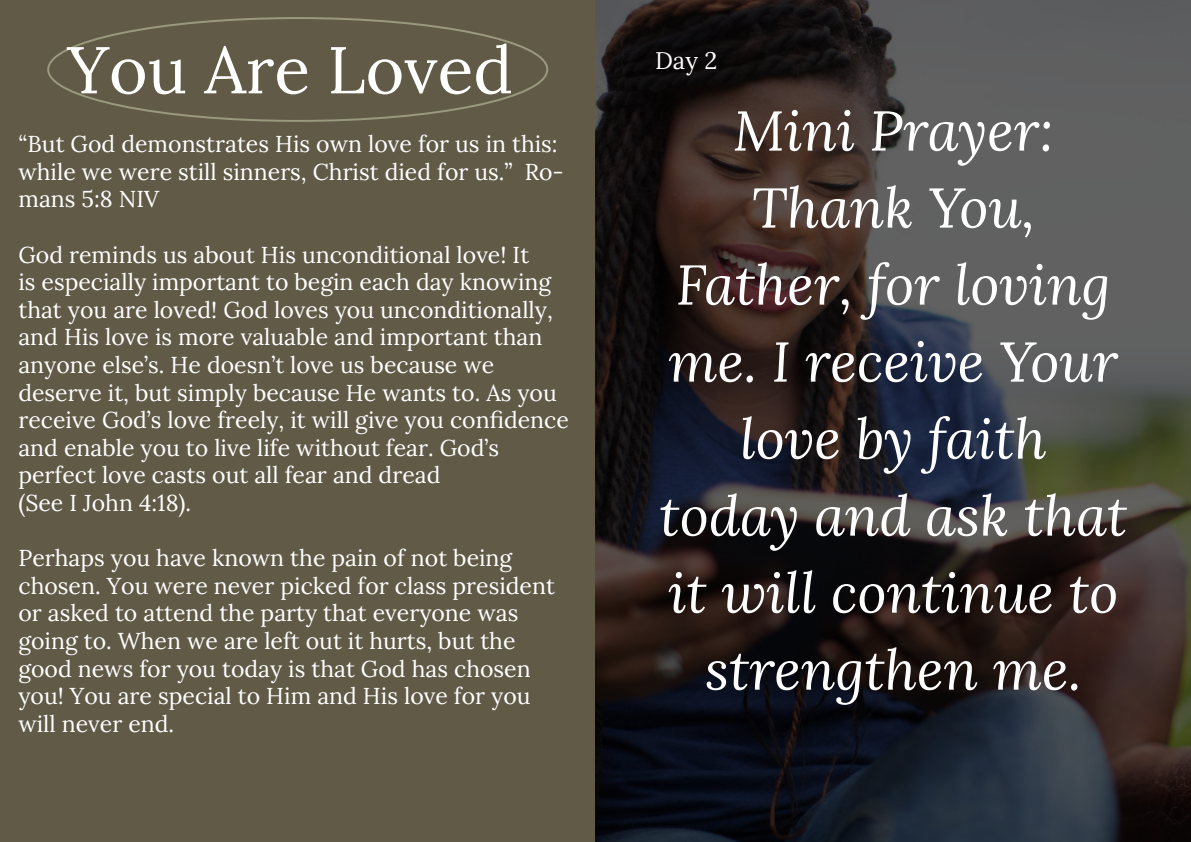
<style>
.page{position:relative;width:1191px;height:842px;background:#fff}
.page>*{position:absolute;margin:0;border:0;box-sizing:border-box;transform-origin:0 0}
.t1{font:66px "Lora";color:#fff}
.t2{font:italic 56px/77px "Lora";color:#fff;text-align:center}
.t3{font:24px "Lora";color:#fff}
.t4{font:23px/27.6px "Lora";color:#fff}
</style>
<div class="page">
<div style="left:0;top:0;width:596px;height:842px;background:#615a47"></div>
<img style="left:595px;top:0;width:596px;height:841px">
<p class="t1" style="left:67px;top:20px;width:447px">You Are Loved</p>
<p class="t4" style="left:18px;top:129px;width:547px">“But God demonstrates His own love for us in this: while we were still sinners, Christ died for us.” Ro&shy;mans 5:8 NIV</p>
<p class="t4" style="left:18px;top:239px;width:536px">God reminds us about His unconditional love! It<br>is especially important to begin each day knowing that you are loved! God loves you unconditionally, and His love is more valuable and important than anyone else’s. He doesn’t love us because we</p>
<p class="t4" style="left:18px;top:377px;width:552px">deserve it, but simply because He wants to. As you receive God’s love freely, it will give you confidence and enable you to live life without fear. God’s</p>
<p class="t4" style="left:18px;top:460px;width:423px">perfect love casts out all fear and dread</p>
<p class="t4" style="left:18px;top:487px;width:174px">(See I John 4:18).</p>
<p class="t4" style="left:18px;top:543px;width:495px">Perhaps you have known the pain of not being</p>
<p class="t4" style="left:18px;top:570px;width:538px">chosen. You were never picked for class president or asked to attend the party that everyone was</p>
<p class="t4" style="left:18px;top:625px;width:514px">going to. When we are left out it hurts, but the good news for you today is that God has chosen you! You are special to Him and His love for you will never end.</p>
<p class="t3" style="left:655px;top:42px;width:64px">Day 2</p>
<p class="t2" style="left:733px;top:91px;width:322px">Mini Prayer:</p>
<p class="t2" style="left:751px;top:168px;width:285px">Thank You,</p>
<p class="t2" style="left:668px;top:245px;width:451px">Father, for loving me. I receive Your love by faith</p>
<p class="t2" style="left:659px;top:476px;width:469px">today and ask that it will continue to strengthen me.</p>
</div>
